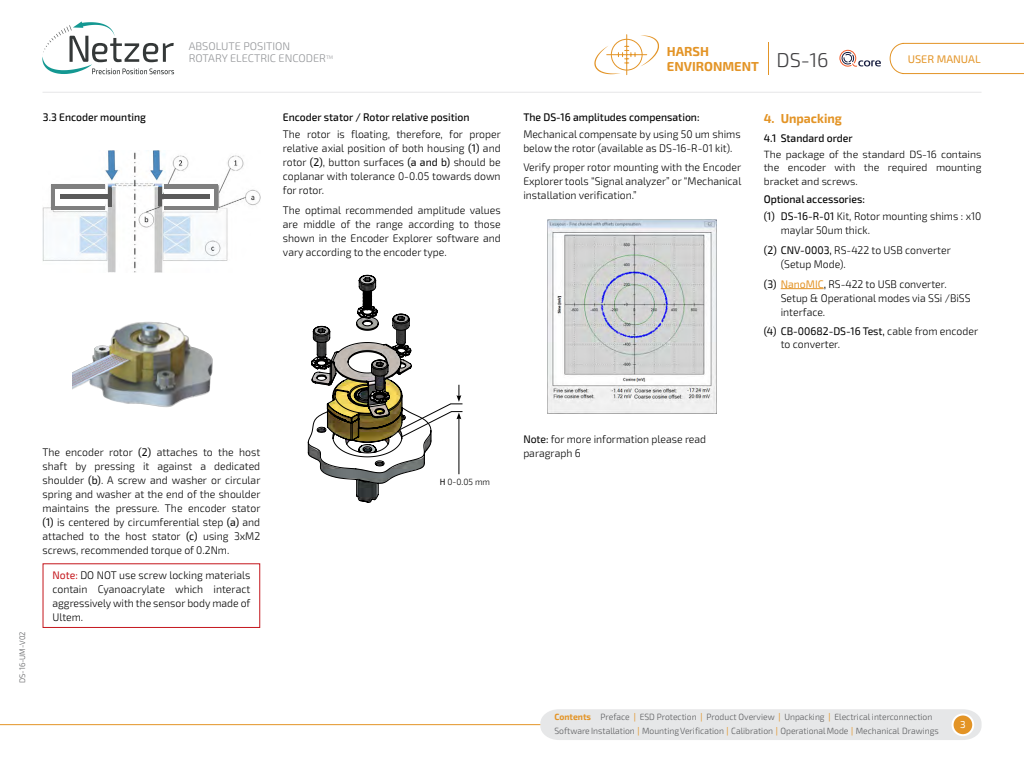
<style>
.page{position:relative;width:1024px;height:768px;background:#fff}
.page>*{position:absolute;margin:0;border:0;box-sizing:border-box;transform-origin:0 0}
.t1{font:300 20px "Exo 2";color:#414042}
.t2{font:700 13px/15px "Exo 2";color:#e39426}
.t3{font:700 13px "Exo 2";color:#e39426;scale:.95 1}
.t4{font:300 11px/14px "Exo 2";color:#000;scale:.95 1}
.t5{font:500 11px "Exo 2";color:#000;scale:.95 1}
.t6{font:300 11px/12px "Exo 2";color:#939598}
.t7{font:11px "Exo 2";color:#e39426}
.t8{font:300 10.5px/13px "Exo 2.0";color:#000}
.t9{font:10px "Exo 2";color:#fff}
.t10{font:300 9px/14px "Exo 2";color:#58595b;scale:.95 1}
.t11{font:300 9px "Exo 2";color:#000;scale:.95 1}
.t12{font:300 8px "Exo 2";color:#58595b;scale:.95 1}
.s1{font-weight:500}
.s2{font-weight:400}
.s3{font-weight:400;color:#e39426}
.s4{font-weight:400;color:#c4161c}
.s5{font-weight:700;color:#e39426}
.s6{font-weight:500;color:#e39426}
</style>
<div class="page">
<div style="left:540px;top:709px;width:442px;height:31px;background:#e6e7e8"></div>
<div style="left:953px;top:715px;width:20px;height:20px;background:#e39426;border-radius:50%"></div>
<div style="left:952px;top:714px;width:22px;height:22px;border:2px solid #fff;border-radius:50%"></div>
<hr style="left:0;top:724px;width:540px;height:1px;background:#e39426">
<hr style="left:43px;top:92px;width:939px;height:1px;background:#e6e7e8">
<svg style="left:889px;top:42px;width:135px;height:33px"></svg>
<hr style="left:768px;top:43px;width:1px;height:32px;background:#e39426">
<svg style="left:840px;top:50px;width:41px;height:17px"></svg>
<hr style="left:626px;top:35px;width:1px;height:40px;background:#e39426">
<svg style="left:594px;top:35px;width:65px;height:39px"></svg>
<svg style="left:42px;top:21px;width:132px;height:53px"></svg>
<hr style="left:781px;top:288px;width:43px;height:1px;background:#e39426">
<img style="left:548px;top:220px;width:169px;height:194px">
<img style="left:43px;top:150px;width:217px;height:123px">
<div style="left:164px;top:184px;width:54px;height:26px;background:#7f7f7f"></div>
<div style="left:164px;top:189px;width:50px;height:16px;background:#fff"></div>
<div style="left:51px;top:184px;width:54px;height:26px;background:#7f7f7f"></div>
<div style="left:56px;top:189px;width:49px;height:16px;background:#fff"></div>
<hr style="left:158px;top:187px;width:4px;height:19px;background:#5a5a5a">
<div style="left:160px;top:194px;width:50px;height:5px;background:#5a5a5a"></div>
<hr style="left:108px;top:188px;width:4px;height:19px;background:#5a5a5a">
<div style="left:60px;top:194px;width:50px;height:5px;background:#5a5a5a"></div>
<svg style="left:308px;top:275px;width:154px;height:228px"></svg>
<img style="left:72px;top:321px;width:141px;height:86px">
<div style="left:43px;top:564px;width:217px;height:64px;border:1px solid #c4161c"></div>
<p class="t6" style="left:189px;top:41px;width:146px">ABSOLUTE POSITION<br>ROTARY ELECTRIC ENCODER<sup>TM</sup></p>
<p class="t2" style="left:667px;top:44px;width:94px">HARSH<br>ENVIRONMENT</p>
<h1 class="t1" style="left:777px;top:48px;width:54px">DS-16</h1>
<p class="t7" style="left:908px;top:52px;width:74px">USER MANUAL</p>
<p class="t5" style="left:43px;top:111px;width:110px">3.3 Encoder mounting</p>
<p class="t3" style="left:764px;top:110px;width:84px">4. Unpacking</p>
<p class="t5" style="left:764px;top:131px;width:95px">4.1 Standard order</p>
<p class="t8" style="left:764px;top:148px;width:219px">The package of the standard DS-16 contains the encoder with the required mounting</p>
<p class="t8" style="left:764px;top:175px;width:96px">bracket and screws.</p>
<p class="t4" style="left:764px;top:191px;width:231px;line-height:16.8px"><span class="s1">Optional accessories:<br></span><span class="s2">(1) DS-16-R-01</span> Kit, Rotor mounting shims : x10</p>
<p class="t4" style="left:764px;top:221px;width:198px;line-height:19.7px;text-indent:17px">maylar 50um thick.<br><span class="s2">(2) CNV-0003,</span> RS-422 to USB converter</p>
<p class="t4" style="left:764px;top:254px;width:194px;line-height:19.7px;text-indent:17px">(Setup Mode).<br><span class="s2">(3)</span> <span class="s3">NanoMIC</span><span class="s2">,</span> RS-422 to USB converter.</p>
<p class="t4" style="left:781px;top:291px;width:201px">Setup &amp; Operational modes via SSi /BiSS interface.</p>
<p class="t4" style="left:781px;top:325px;width:209px;line-height:13px;text-indent:-17px"><span class="s2">(4) CB-00682-DS-16 Test,</span> cable from encoder to converter.</p>
<p class="t5" style="left:523px;top:111px;width:187px">The DS-16 amplitudes compensation:</p>
<p class="t4" style="left:523px;top:128px;width:230px">Mechanical compensate by using 50 um shims below the rotor (available as DS-16-R-01 kit).</p>
<p class="t5" style="left:283px;top:111px;width:198px">Encoder stator / Rotor relative position</p>
<p class="t4" style="left:283px;top:128px;width:231px;text-align:justify">The rotor is floating, therefore, for proper relative axial position of both housing <span class="s2">(1)</span> and rotor <span class="s2">(2)</span>, button surfaces <span class="s2">(a and b)</span> should be coplanar with tolerance 0-0.05 towards down for rotor.</p>
<p class="t4" style="left:283px;top:203px;width:231px;text-align:justify">The optimal recommended amplitude values are middle of the range according to those shown in the Encoder Explorer software and vary according to the encoder type.</p>
<p class="t4" style="left:523px;top:161px;width:231px;text-align:justify">Verify proper rotor mounting with the Encoder Explorer tools “Signal analyzer” or “Mechanical installation verification.”</p>
<p class="t12" style="left:18px;top:683px;width:56px;rotate:-90deg">DS-16-UM-V02</p>
<p class="t4" style="left:43px;top:445px;width:231px;text-align:justify">The encoder rotor <span class="s2">(2)</span> attaches to the host shaft by pressing it against a dedicated shoulder <span class="s2">(b)</span>. A screw and washer or circular spring and washer at the end of the shoulder maintains the pressure. The encoder stator <span class="s2">(1)</span> is centered by circumferential step <span class="s2">(a)</span> and attached to the host stator <span class="s2">(c)</span> using 3xM2 screws, recommended torque of 0.2Nm.</p>
<p class="t4" style="left:52px;top:568px;width:210px;text-align:justify"><span class="s4">Note:</span> DO NOT use screw locking materials contain Cyanoacrylate which interact aggressively with the sensor body made of Ultem.</p>
<p class="t11" style="left:440px;top:476px;width:54px"><span class="s2">H</span> 0-0.05 mm</p>
<p class="t4" style="left:523px;top:432px;width:194px"><span class="s2">Note:</span> for more information please read paragraph 6</p>
<p class="t10" style="left:554px;top:711px;width:406px"><span class="s5">Contents</span> Preface <span class="s6">|</span> ESD Protection <span class="s6">|</span> Product Overview <span class="s6">|</span> Unpacking <span class="s6">|</span> Electrical interconnection<br>Software Installation <span class="s6">|</span> Mounting Verification <span class="s6">|</span> Calibration <span class="s6">|</span> Operational Mode <span class="s6">|</span> Mechanical Drawings</p>
<p class="t9" style="left:960px;top:718px;width:7px">3</p>
</div>
